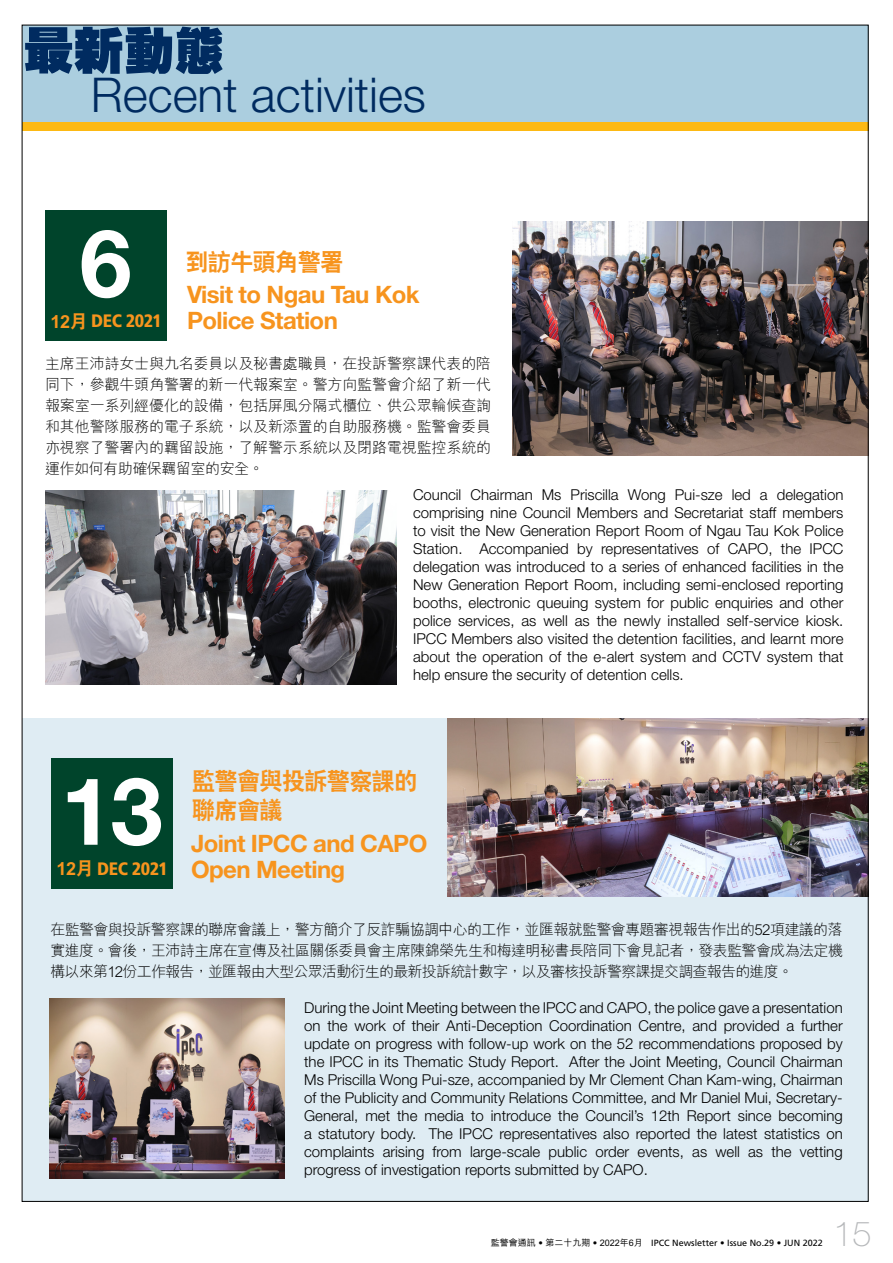
<style>
.page{position:relative;width:893px;height:1263px;background:#fff}
.page>*{position:absolute;margin:0;border:0;box-sizing:border-box;transform-origin:0 0}
.t1{font:700 93.75px "Helvetica Neue";color:#fff}
.t2{font:800 50.25px "C Hei HK";color:#002b60}
.t3{font:300 48px "Helvetica Neue";color:#002b60}
.t4{font:100 34.5px "Helvetica Neue";color:#b6b8ba}
.t5{font:700 24px/25.5px "Helvetica Neue";letter-spacing:-.025em;color:#f7941e}
.t6{font:800 24px/28.8px "C Hei 2 HK";letter-spacing:-.025em;color:#f7941e;scale:.96 1}
.t7{font:900 condensed 18px "Frutiger";letter-spacing:-.025em;color:#f7941e}
.t8{font:300 15px/18px "Helvetica Neue";color:#000;text-align:justify}
.t9{font:300 15px/21px "M Hei HK";letter-spacing:-.04em;color:#000;text-align:justify}
.t10{font:9px "Frutiger";color:#000}
.s1{font-family:"C Hei 2 HK";font-weight:800;font-stretch:normal}
.s2{font-family:"M Hei HK";font-weight:500}
</style>
<div class="page">
<div style="left:22px;top:718px;width:846px;height:483px;background:#dfecf3"></div>
<img style="left:49px;top:999px;width:235px;height:179px">
<img style="left:447px;top:718px;width:419px;height:178px">
<div style="left:51px;top:758px;width:122px;height:131px;background:#00442b"></div>
<img style="left:512px;top:222px;width:354px;height:234px">
<img style="left:46px;top:491px;width:350px;height:194px">
<div style="left:45px;top:210px;width:122px;height:131px;background:#00442b"></div>
<div style="left:22px;top:25px;width:846px;height:105px;background:#abcedf"></div>
<div style="left:22px;top:122px;width:846px;height:9px;background:#fdb913"></div>
<h2 class="t2" style="left:24px;top:17px;width:202px">最新動態</h2>
<h3 class="t3" style="left:91px;top:65px;width:337px">Recent activities</h3>
<h1 class="t1" style="left:80px;top:206px;width:54px">6</h1>
<p class="t7" style="left:51px;top:310px;width:113px"><span class="s1">12月</span> DEC 2021</p>
<h3 class="t6" style="left:185px;top:248px;width:166px">到訪牛頭角警署</h3>
<h3 class="t5" style="left:187px;top:281px;width:234px">Visit to Ngau Tau Kok<br>Police Station</h3>
<p class="t9" style="left:45px;top:353px;width:448px">主席王沛詩女士與九名委員以及秘書處職員，在投訴警察課代表的陪同下，參觀牛頭角警署的新一代報案室。警方向監警會介紹了新一代報案室一系列經優化的設備，包括屏風分隔式櫃位、供公眾輪候查詢和其他警隊服務的電子系統，以及新添置的自助服務機。監警會委員亦視察了警署內的羈留設施，了解警示系統以及閉路電視監控系統的運作如何有助確保羈留室的安全。</p>
<p class="t8" style="left:413px;top:485px;width:432px">Council Chairman Ms Priscilla Wong Pui-sze led a delegation comprising nine Council Members and Secretariat staff members to visit the New Generation Report Room of Ngau Tau Kok Police Station. Accompanied by representatives of CAPO, the IPCC delegation was introduced to a series of enhanced facilities in the New Generation Report Room, including semi-enclosed reporting booths, electronic queuing system for public enquiries and other police services, as well as the newly installed self-service kiosk.<br>IPCC Members also visited the detention facilities, and learnt more about the operation of the e-alert system and CCTV system that help ensure the security of detention cells.</p>
<h1 class="t1" style="left:61px;top:753px;width:103px">13</h1>
<p class="t7" style="left:57px;top:858px;width:113px"><span class="s1">12月</span> DEC 2021</p>
<h3 class="t6" style="left:192px;top:767px;width:236px">監警會與投訴警察課的聯席會議</h3>
<h3 class="t5" style="left:191px;top:830px;width:238px">Joint IPCC and CAPO<br>Open Meeting</h3>
<p class="t9" style="left:50px;top:918px;width:794px">在監警會與投訴警察課的聯席會議上，警方簡介了反詐騙協調中心的工作，並匯報就監警會專題審視報告作出的52項建議的落實進度。會後，王沛詩主席在宣傳及社區關係委員會主席陳錦榮先生和梅達明秘書長陪同下會見記者，發表監警會成為法定機構以來第12份工作報告，並匯報由大型公眾活動衍生的最新投訴統計數字，以及審核投訴警察課提交調查報告的進度。</p>
<p class="t8" style="left:304px;top:998px;width:540px">During the Joint Meeting between the IPCC and CAPO, the police gave a presentation on the work of their Anti-Deception Coordination Centre, and provided a further update on progress with follow-up work on the 52 recommendations proposed by the IPCC in its Thematic Study Report. After the Joint Meeting, Council Chairman Ms Priscilla Wong Pui-sze, accompanied by Mr Clement Chan Kam-wing, Chairman of the Publicity and Community Relations Committee, and Mr Daniel Mui, Secretary-General, met the media to introduce the Council’s 12th Report since becoming a statutory body. The IPCC representatives also reported the latest statistics on complaints arising from large-scale public order events, as well as the vetting progress of investigation reports submitted by CAPO.</p>
<p class="t10" style="left:491px;top:1237px;width:333px"><span class="s2">監警會通訊</span> • <span class="s2">第二十九期</span> • <span class="s2">2022年6月</span> IPCC Newsletter • Issue No.29 • JUN 2022</p>
<h3 class="t4" style="left:833px;top:1214px;width:40px">15</h3>
</div>
